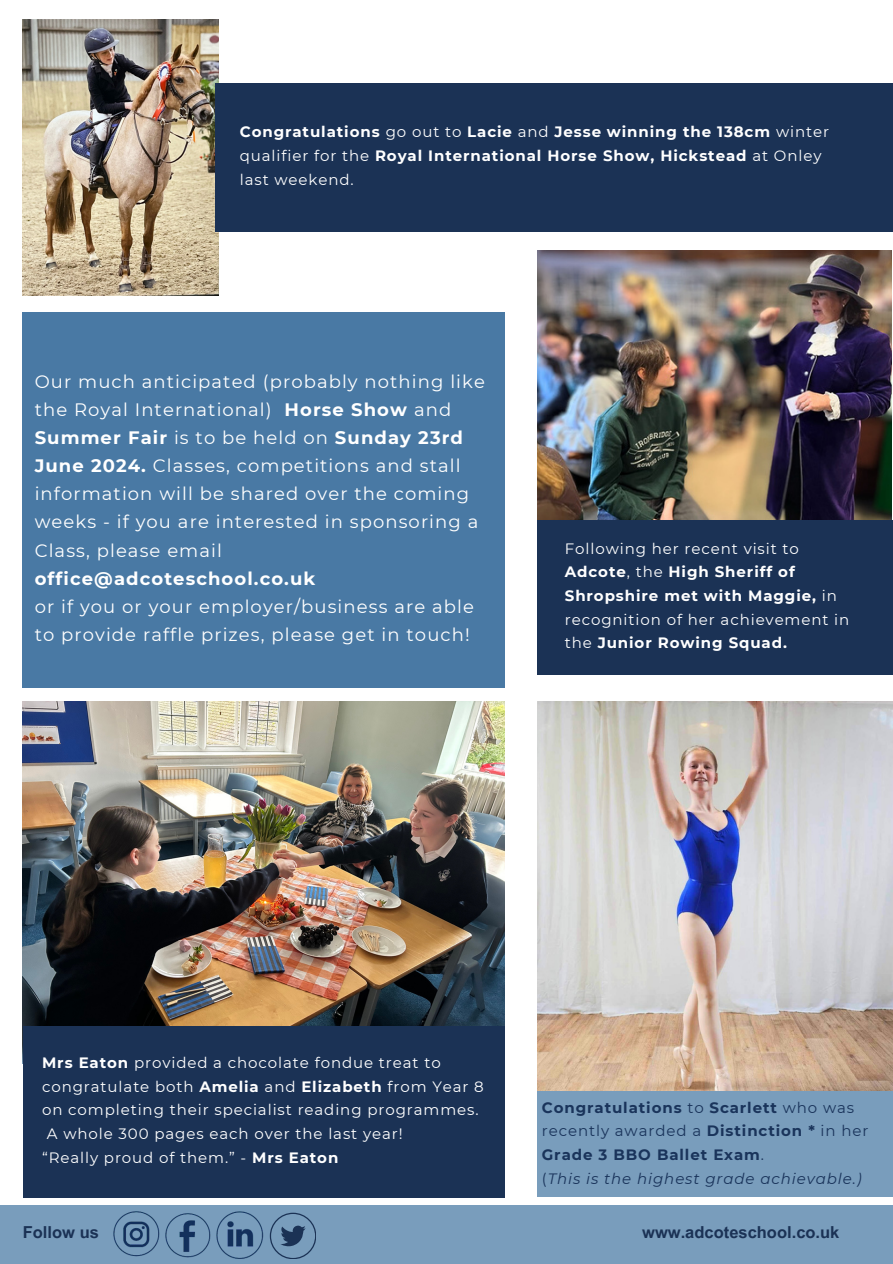
<style>
.page{position:relative;width:893px;height:1264px;background:#fff}
.page>*{position:absolute;margin:0;border:0;box-sizing:border-box;transform-origin:0 0}
.t1{font:18px/28.2px "Montserrat";letter-spacing:.06em;color:#fff}
.t2{font:700 18px "Montserrat";letter-spacing:.06em;color:#fff}
.t3{font:700 16.5px "Arial MT Pro";color:#1b3255}
.t4{font:15px/23.7px "Montserrat";letter-spacing:.06em;color:#fff}
.t5{font:700 15px/23.7px "Montserrat";letter-spacing:.06em;color:#fff}
.t6{font:700 15px/23.7px "Montserrat";letter-spacing:.06em;color:#1a345b}
.s1{font-weight:400}
.s2{font-weight:700}
.s3{font-weight:400;font-style:italic}
</style>
<div class="page">
<div style="left:0;top:1205px;width:892px;height:58px;background:#799dbc"></div>
<img style="left:113px;top:1211px;width:46px;height:46px">
<img style="left:165px;top:1213px;width:45px;height:45px">
<img style="left:216px;top:1211px;width:48px;height:48px">
<svg style="left:270px;top:1212px;width:46px;height:46px"></svg>
<img style="left:23px;top:19px;width:196px;height:276px">
<div style="left:215px;top:83px;width:677px;height:148px;background:#1b3255"></div>
<img style="left:537px;top:251px;width:354px;height:269px">
<div style="left:537px;top:520px;width:355px;height:154px;background:#1b3255"></div>
<div style="left:23px;top:312px;width:481px;height:375px;background:#4979a4"></div>
<img style="left:23px;top:702px;width:481px;height:323px">
<div style="left:23px;top:1025px;width:481px;height:172px;background:#1b3255"></div>
<img style="left:537px;top:701px;width:355px;height:390px">
<div style="left:537px;top:1091px;width:355px;height:106px;background:#799dbc"></div>
<p class="t5" style="left:240px;top:119px;width:591px">Congratulations <span class="s1">go out to</span> Lacie <span class="s1">and</span> Jesse winning the 138cm <span class="s1">winter qualifier for the</span> Royal International Horse Show, Hickstead <span class="s1">at Onley last weekend.</span></p>
<p class="t1" style="left:35px;top:366px;width:452px">Our much anticipated (probably nothing like the Royal International) <span class="s2">Horse Show</span> and <span class="s2">Summer Fair</span> is to be held on <span class="s2">Sunday 23rd June 2024.</span> Classes, competitions and stall information will be shared over the coming weeks - if you are interested in sponsoring a Class, please email</p>
<p class="t2" style="left:35px;top:565px;width:282px">office@adcoteschool.co.uk</p>
<p class="t1" style="left:35px;top:591px;width:440px">or if you or your employer/business are able to provide raffle prizes, please get in touch!</p>
<p class="t4" style="left:565px;top:536px;width:286px">Following her recent visit to<br><span class="s2">Adcote</span>, the <span class="s2">High Sheriff of<br>Shropshire met with Maggie,</span> in recognition of her achievement in the <span class="s2">Junior Rowing Squad.</span></p>
<p class="t4" style="left:42px;top:1050px;width:400px"><span class="s2">Mrs Eaton</span> provided a chocolate fondue treat to</p>
<p class="t4" style="left:42px;top:1074px;width:443px">congratulate both <span class="s2">Amelia</span> and <span class="s2">Elizabeth</span> from Year 8</p>
<p class="t4" style="left:42px;top:1097px;width:438px">on completing their specialist reading programmes.</p>
<p class="t4" style="left:47px;top:1121px;width:357px">A whole 300 pages each over the last year!</p>
<p class="t4" style="left:42px;top:1144px;width:298px">“Really proud of them.” - <span class="s2">Mrs Eaton</span></p>
<p class="t6" style="left:542px;top:1094px;width:328px">Congratulations <span class="s1">to</span> Scarlett <span class="s1">who was recently awarded a</span> Distinction * <span class="s1">in her </span>Grade 3 BBO Ballet Exam<span class="s1">.<br>(</span><span class="s3">This is the highest grade achievable.)</span></p>
<p class="t3" style="left:23px;top:1222px;width:78px">Follow us</p>
<p class="t3" style="left:642px;top:1222px;width:199px">www.adcoteschool.co.uk</p>
</div>
